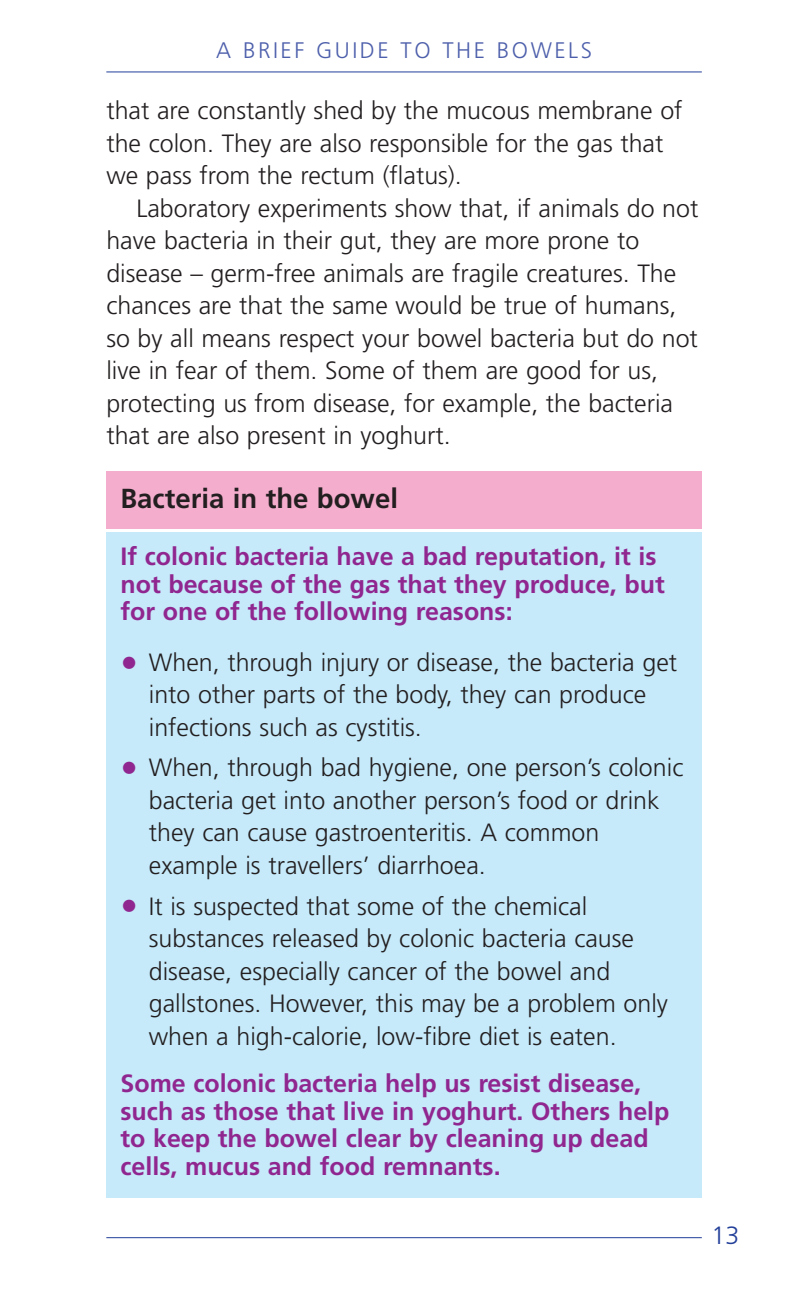
<style>
.page{position:relative;width:794px;height:1290px;background:#fff}
.page>*{position:absolute;margin:0;border:0;box-sizing:border-box;transform-origin:0 0}
.t1{font:700 27.5px "Frutiger";color:#231f20}
.t2{font:300 25px/32.5px "Frutiger";color:#231f20}
.t3{font:700 25px/27.5px "Frutiger";color:#90268f}
.t4{font:300 25px "Frutiger";color:#223f99}
.t5{font:300 22.5px "Frutiger";letter-spacing:.11em;color:#4d5fab}
.s1{font-weight:700;font-size:35px;color:#90268f}
</style>
<div class="page">
<hr style="left:106px;top:72px;width:596px;height:1px;background:#223f99">
<hr style="left:106px;top:1237px;width:596px;height:1px;background:#223f99">
<div style="left:106px;top:532px;width:596px;height:666px;background:#c6eafa"></div>
<div style="left:106px;top:472px;width:596px;height:57px;background:#f5adce"></div>
<p class="t5" style="left:216px;top:41px;width:377px">A BRIEF GUIDE TO THE BOWELS</p>
<p class="t2" style="left:106px;top:96px;width:578px">that are constantly shed by the mucous membrane of the colon. They are also responsible for the gas that we pass from the rectum (flatus).</p>
<p class="t2" style="left:106px;top:194px;width:593px;text-indent:30px">Laboratory experiments show that, if animals do not have bacteria in their gut, they are more prone to disease – germ-free animals are fragile creatures. The chances are that the same would be true of humans, so by all means respect your bowel bacteria but do not live in fear of them. Some of them are good for us, protecting us from disease, for example, the bacteria that are also present in yoghurt.</p>
<p class="t1" style="left:120px;top:487px;width:279px">Bacteria in the bowel</p>
<p class="t3" style="left:120px;top:545px;width:546px">If colonic bacteria have a bad reputation, it is not because of the gas that they produce, but for one of the following reasons:</p>
<p class="t2" style="left:149px;top:648px;width:530px;text-indent:-28px"><span class="s1">•</span> When, through injury or disease, the bacteria get into other parts of the body, they can produce infections such as cystitis.</p>
<p class="t2" style="left:149px;top:753px;width:536px;text-indent:-28px"><span class="s1">•</span> When, through bad hygiene, one person’s colonic bacteria get into another person’s food or drink they can cause gastroenteritis. A common example is travellers’ diarrhoea.</p>
<p class="t2" style="left:149px;top:891px;width:520px;text-indent:-28px"><span class="s1">•</span> It is suspected that some of the chemical substances released by colonic bacteria cause disease, especially cancer of the bowel and gallstones. However, this may be a problem only when a high-calorie, low-fibre diet is eaten.</p>
<p class="t3" style="left:120px;top:1072px;width:550px">Some colonic bacteria help us resist disease, such as those that live in yoghurt. Others help to keep the bowel clear by cleaning up dead cells, mucus and food remnants.</p>
<p class="t4" style="left:711px;top:1225px;width:29px">13</p>
</div>
